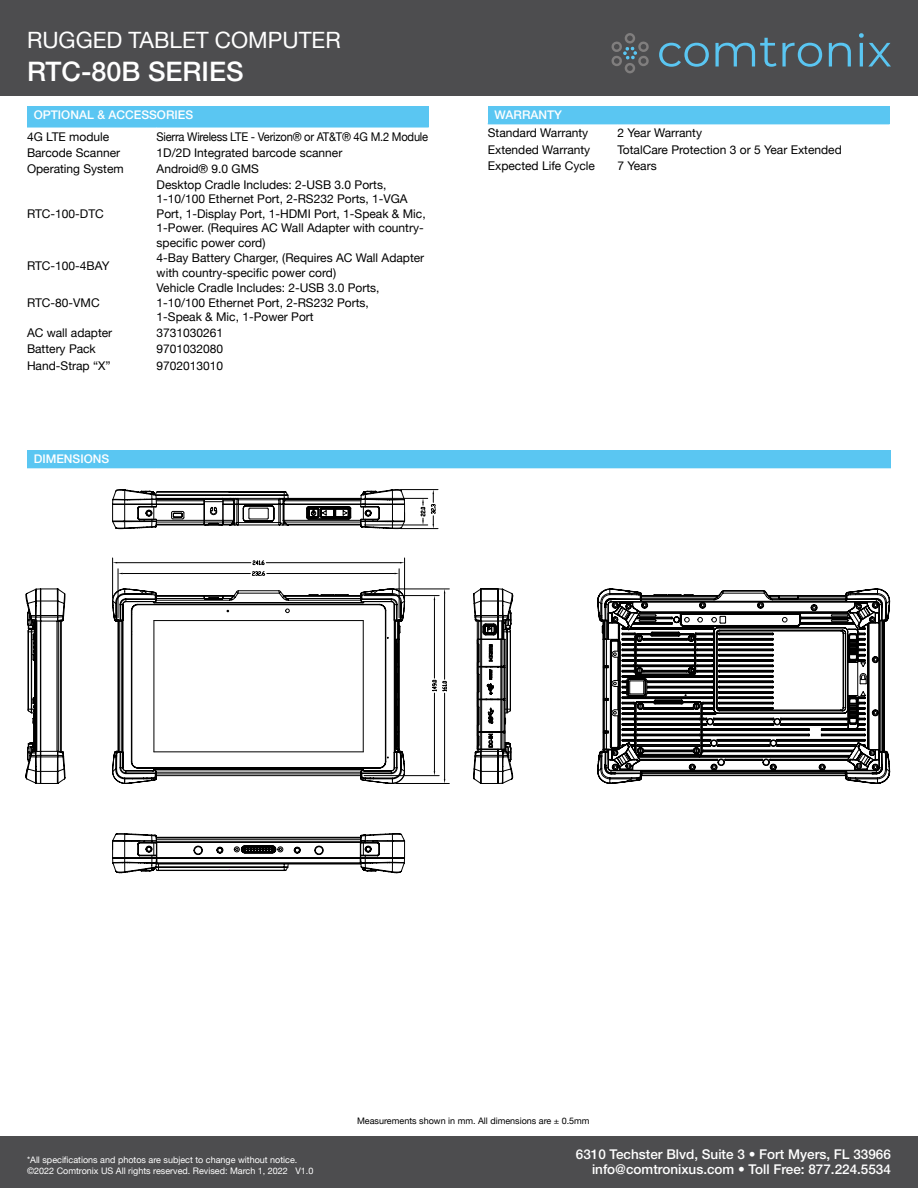
<style>
.page{position:relative;width:918px;height:1188px;background:#fff}
.page>*{position:absolute;margin:0;border:0;box-sizing:border-box;transform-origin:0 0}
.t1{font:500 27px "Helvetica Neue LT Std";color:#fff}
.t2{font:22.5px "Helvetica Neue";color:#fff}
.t3{font:500 13.5px/15px "Helvetica Neue LT Std";color:#fff;text-align:right}
.t4{font:12px/14.4px "Helvetica Neue";color:#000}
.t5{font:12px "Helvetica Neue";letter-spacing:-.02em;color:#000;scale:.93 1}
.t6{font:500 12px "Helvetica Neue LT Std";color:#fff}
.t7{font:9px/10.8px "Helvetica Neue";color:#fff}
.t8{font:9px "Helvetica Neue";color:#000}
</style>
<div class="page">
<div style="left:0;top:0;width:918px;height:95px;background:#4d4d4f"></div>
<svg style="left:659px;top:33px;width:232px;height:34px"></svg>
<svg style="left:611px;top:33px;width:38px;height:40px"></svg>
<div style="left:0;top:1136px;width:918px;height:52px;background:#4d4d4f"></div>
<div style="left:27px;top:106px;width:402px;height:21px;background:#5ac6f2"></div>
<hr style="left:27px;top:126px;width:130px;height:2px;background:#5ac6f2">
<hr style="left:157px;top:126px;width:272px;height:2px;background:#5ac6f2">
<div style="left:488px;top:106px;width:402px;height:18px;background:#5ac6f2"></div>
<div style="left:27px;top:450px;width:864px;height:18px;background:#5ac6f2"></div>
<svg style="left:116px;top:95px;width:288px;height:374px"></svg>
<svg style="left:880px;top:589px;width:10px;height:195px"></svg>
<svg style="left:27px;top:588px;width:853px;height:196px"></svg>
<svg style="left:33px;top:639px;width:833px;height:232px"></svg>
<svg style="left:112px;top:489px;width:335px;height:294px"></svg>
<h2 class="t2" style="left:27px;top:24px;width:315px">RUGGED TABLET COMPUTER</h2>
<h1 class="t1" style="left:27px;top:55px;width:218px">RTC-80B SERIES</h1>
<p class="t6" style="left:34px;top:108px;width:161px">OPTIONAL &amp; ACCESSORIES</p>
<p class="t4" style="left:27px;top:130px;width:84px">4G LTE module</p>
<p class="t5" style="left:157px;top:128px;width:294px">Sierra Wireless LTE - Verizon® or AT&amp;T® 4G M.2 Module</p>
<p class="t4" style="left:27px;top:146px;width:95px">Barcode Scanner</p>
<p class="t4" style="left:157px;top:146px;width:187px">1D/2D Integrated barcode scanner</p>
<p class="t4" style="left:27px;top:162px;width:98px">Operating System</p>
<p class="t4" style="left:157px;top:162px;width:104px">Android® 9.0 GMS</p>
<p class="t4" style="left:27px;top:207px;width:78px">RTC-100-DTC</p>
<p class="t4" style="left:157px;top:178px;width:271px">Desktop Cradle Includes: 2-USB 3.0 Ports, 1-10/100 Ethernet Port, 2-RS232 Ports, 1-VGA Port, 1-Display Port, 1-HDMI Port, 1-Speak &amp; Mic, 1-Power. (Requires AC Wall Adapter with country&shy;specific power cord)</p>
<p class="t4" style="left:27px;top:259px;width:84px">RTC-100-4BAY</p>
<p class="t4" style="left:157px;top:252px;width:269px">4-Bay Battery Charger, (Requires AC Wall Adapter with country-specific power cord)</p>
<p class="t4" style="left:27px;top:296px;width:74px">RTC-80-VMC</p>
<p class="t4" style="left:157px;top:282px;width:224px">Vehicle Cradle Includes: 2-USB 3.0 Ports,<br>1-10/100 Ethernet Port, 2-RS232 Ports,<br>1-Speak &amp; Mic, 1-Power Port</p>
<p class="t4" style="left:27px;top:326px;width:87px">AC wall adapter</p>
<p class="t4" style="left:157px;top:326px;width:68px">3731030261</p>
<p class="t4" style="left:27px;top:343px;width:70px">Battery Pack</p>
<p class="t4" style="left:157px;top:343px;width:68px">9701032080</p>
<p class="t4" style="left:27px;top:359px;width:85px">Hand-Strap “X”</p>
<p class="t4" style="left:157px;top:359px;width:68px">9702013010</p>
<p class="t6" style="left:34px;top:452px;width:77px">DIMENSIONS</p>
<p class="t6" style="left:495px;top:108px;width:69px">WARRANTY</p>
<p class="t4" style="left:488px;top:127px;width:102px">Standard Warranty</p>
<p class="t4" style="left:617px;top:127px;width:86px">2 Year Warranty</p>
<p class="t4" style="left:488px;top:143px;width:104px">Extended Warranty</p>
<p class="t4" style="left:617px;top:143px;width:226px">TotalCare Protection 3 or 5 Year Extended</p>
<p class="t4" style="left:488px;top:159px;width:109px">Expected Life Cycle</p>
<p class="t4" style="left:617px;top:159px;width:41px">7 Years</p>
<p class="t7" style="left:27px;top:1155px;width:288px">*All specifications and photos are subject to change without notice. ©2022 Comtronix US All rights reserved. Revised: March 1, 2022 V1.0</p>
<p class="t8" style="left:357px;top:1114px;width:234px">Measurements shown in mm. All dimensions are ± 0.5mm</p>
<p class="t3" style="left:576px;top:1147px;width:317px">6310 Techster Blvd, Suite 3 • Fort Myers, FL 33966 info@comtronixus.com • Toll Free: 877.224.5534</p>
</div>
